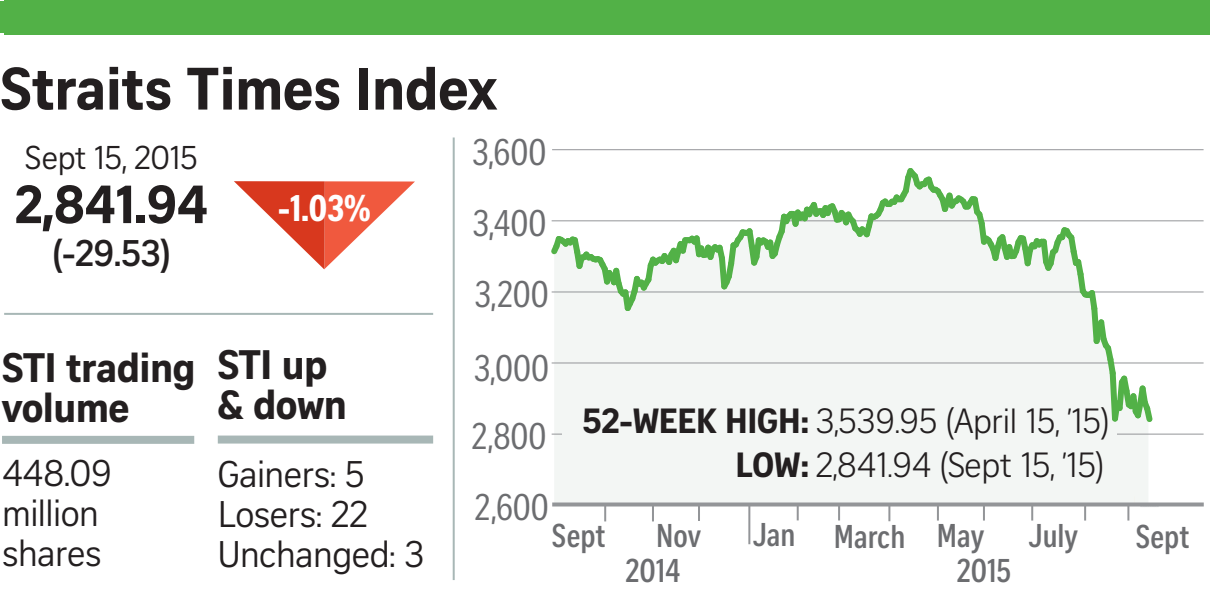
<style>
.page{position:relative;width:1210px;height:589px;background:#fff}
.page>*{position:absolute;margin:0;border:0;box-sizing:border-box;transform-origin:0 0}
.t1{font:700 58px "Curator Serp Text";letter-spacing:-.01em;color:#231f20}
.t2{font:700 52px "Curator Serp Text";color:#231f20}
.t3{font:700 40px/40px "Curator Serp Text";letter-spacing:-.015em;color:#231f20}
.t4{font:36px/40px "Curator Serp Text";letter-spacing:-.015em;color:#231f20}
.t5{font:36px "Curator Head Cond ST Regular";color:#6c6d70}
.t6{font:700 36px "Curator Head ST Semi";color:#231f20}
.t7{font:36px "Curator Head Cond ST Bold";color:#fff}
.t8{font:34px/44px "Curator Head ST Light";letter-spacing:-.01em;color:#231f20;text-align:right}
.t9{font:700 32px "Curator Head Cond ST Semi";color:#6c6d70}
.t10{font:32px "Curator Serp Text";letter-spacing:-.015em;color:#231f20}
.s1{font-family:"Curator Serp Text";font-weight:700}
</style>
<div class="page">
<div style="left:555px;top:426px;width:593px;height:76px;background:#f3f6f4"></div>
<svg style="left:234px;top:181px;width:181px;height:88px"></svg>
<div style="left:2px;top:436px;width:192px;height:8px;background:#a8b7b6"></div>
<div style="left:218px;top:435px;width:215px;height:8px;background:#a8b7b6"></div>
<hr style="left:4px;top:313px;width:429px;height:2px;background:#a8b7b6">
<hr style="left:452px;top:137px;width:2px;height:443px;background:#a8b7b6">
<hr style="left:551px;top:362px;width:652px;height:1px;background:#939598">
<hr style="left:552px;top:149px;width:651px;height:1px;background:#939598">
<hr style="left:551px;top:291px;width:652px;height:2px;background:#939598">
<hr style="left:551px;top:220px;width:652px;height:1px;background:#939598">
<hr style="left:551px;top:433px;width:652px;height:2px;background:#939598">
<div style="left:4px;top:0;width:1205px;height:34px;background:#52b147"></div>
<svg style="left:1140px;top:506px;width:18px;height:1px"></svg>
<svg style="left:551px;top:168px;width:605px;height:258px"></svg>
<div style="left:0;top:1px;width:1209px;height:32px;background:#52b147"></div>
<svg style="left:552px;top:502px;width:651px;height:4px;background:#9fa1a3"></svg>
<svg style="left:698px;top:505px;width:2px;height:16px"></svg>
<hr style="left:748px;top:504px;width:2px;height:40px;background:#939598">
<svg style="left:796px;top:505px;width:2px;height:15px"></svg>
<svg style="left:838px;top:505px;width:2px;height:15px"></svg>
<svg style="left:888px;top:505px;width:2px;height:16px"></svg>
<svg style="left:936px;top:505px;width:2px;height:15px"></svg>
<svg style="left:652px;top:505px;width:2px;height:16px"></svg>
<svg style="left:604px;top:505px;width:2px;height:16px"></svg>
<svg style="left:982px;top:505px;width:2px;height:15px"></svg>
<svg style="left:1031px;top:505px;width:2px;height:15px"></svg>
<svg style="left:1084px;top:505px;width:2px;height:15px"></svg>
<svg style="left:1127px;top:505px;width:2px;height:15px"></svg>
<div style="left:562px;top:423px;width:554px;height:22px;background:#f3f6f4"></div>
<h1 class="t1" style="left:0;top:54px;width:498px">Straits Times Index</h1>
<p class="t10" style="left:25px;top:139px;width:174px">Sept 15, 2015</p>
<h2 class="t2" style="left:15px;top:173px;width:195px">2,841.94</h2>
<p class="t6" style="left:52px;top:232px;width:120px">(-29.53)</p>
<p class="t7" style="left:278px;top:188px;width:95px">-1.03%</p>
<p class="t3" style="left:2px;top:347px;width:195px">STI trading volume</p>
<p class="t4" style="left:2px;top:453px;width:111px">448.09 million shares</p>
<p class="t3" style="left:218px;top:344px;width:131px">STI up &amp; down</p>
<p class="t4" style="left:218px;top:454px;width:208px">Gainers: 5<br>Losers: 22<br>Unchanged: 3</p>
<p class="t5" style="left:472px;top:132px;width:76px">3,600</p>
<p class="t5" style="left:472px;top:203px;width:76px">3,400</p>
<p class="t5" style="left:474px;top:274px;width:76px">3,200</p>
<p class="t5" style="left:474px;top:348px;width:77px">3,000</p>
<p class="t5" style="left:471px;top:417px;width:76px">2,800</p>
<p class="t8" style="left:582px;top:399px;width:528px"><span class="s1">52-WEEK HIGH:</span> 3,539.95 (April 15, ’15)<br><span class="s1">LOW:</span> 2,841.94 (Sept 15, ’15)</p>
<p class="t5" style="left:475px;top:488px;width:76px">2,600</p>
<p class="t9" style="left:552px;top:518px;width:55px">Sept</p>
<p class="t9" style="left:656px;top:518px;width:46px">Nov</p>
<p class="t9" style="left:752px;top:517px;width:44px">Jan</p>
<p class="t9" style="left:625px;top:553px;width:56px">2014</p>
<p class="t9" style="left:956px;top:553px;width:56px">2015</p>
<p class="t9" style="left:833px;top:519px;width:152px">March May</p>
<p class="t9" style="left:1028px;top:518px;width:51px">July</p>
<p class="t9" style="left:1135px;top:519px;width:55px">Sept</p>
</div>
